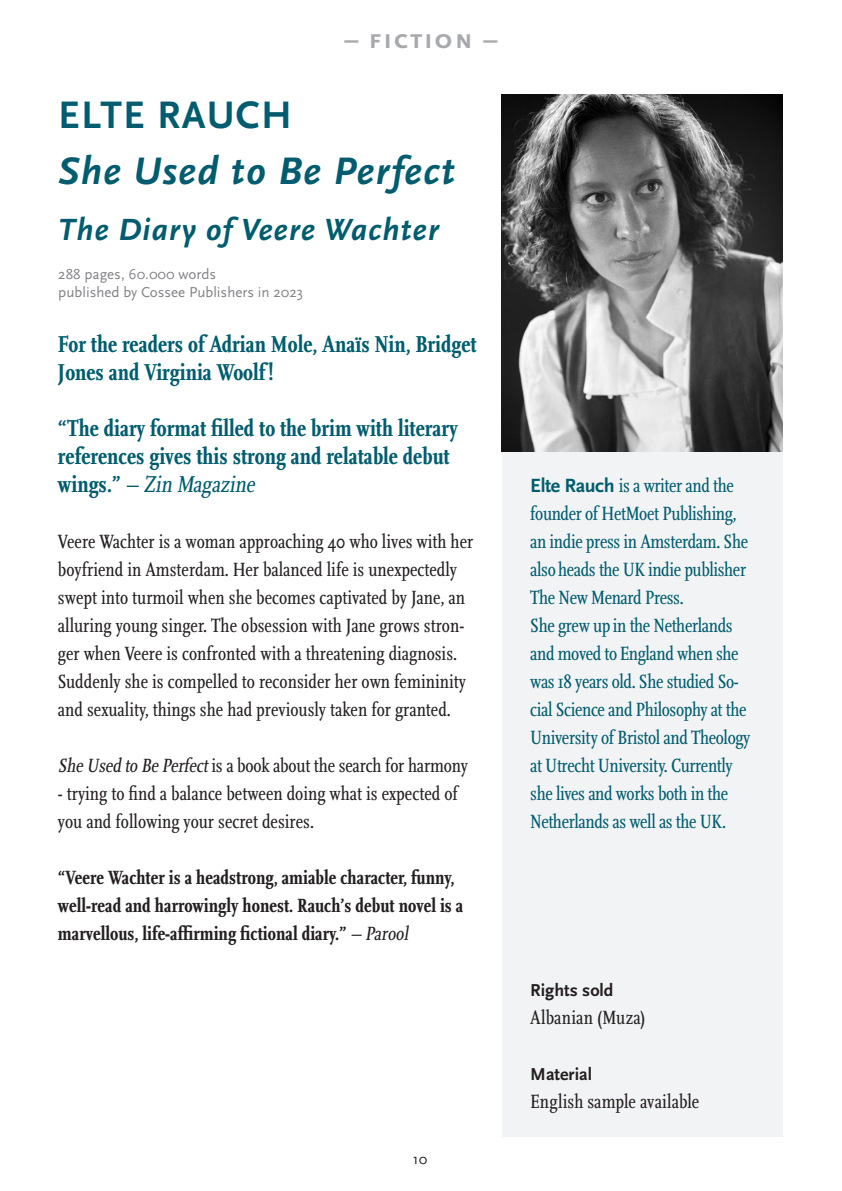
<style>
.page{position:relative;width:842px;height:1191px;background:#fff}
.page>*{position:absolute;margin:0;border:0;box-sizing:border-box;transform-origin:0 0}
.titel{font:italic 700 40px "Scala Sans Pro";letter-spacing:.03em;color:#005c6e}
.auteursnaam___titel{font:700 40px "Scala Sans Pro";letter-spacing:.03em;color:#005c6e}
.titel-2{font:italic 700 32px "Scala Sans Pro";letter-spacing:.03em;color:#005c6e}
.t1{font:700 28px "Scala Sans Pro";letter-spacing:.06em;color:#a8a9ad}
.QUOTE_KLEUR{font:700 condensed 24px/28px "Scala Pro";color:#005c6e}
.MATERIAL{font:condensed 20px/28px "Scala Pro";color:#231f20}
.t2{font:condensed 20px/28px "Scala Pro";letter-spacing:-.02em;color:#005c6e}
.t3{font:700 condensed 20px/28px "Scala Pro";color:#231f20}
.MATERIAL-2{font:18px "Scala Sans Bold LF";color:#231f20}
.INFO{font:15px "Scala Sans";color:#808285}
.t4{font:15px "Scala Sans";color:#231f20}
.s1{font-weight:400;font-style:italic}
.s2{font-style:italic}
.s3{font-family:"Scala Sans Pro";font-weight:700;font-stretch:normal}
</style>
<div class="page">
<div style="left:502px;top:451px;width:281px;height:685px;background:#f2f3f4"></div>
<img style="left:502px;top:94px;width:281px;height:357px">
<p class="t1" style="left:344px;top:23px;width:154px">– fiction –</p>
<p class="auteursnaam___titel" style="left:58px;top:92px;width:235px">ELTE RAUCH</p>
<p class="titel" style="left:58px;top:148px;width:398px">She Used to Be Perfect</p>
<p class="titel-2" style="left:58px;top:211px;width:382px">The Diary of Veere Wachter</p>
<p class="INFO" style="left:58px;top:266px;width:160px">288 pages, 60.000 words</p>
<p class="INFO" style="left:58px;top:284px;width:247px">published by Cossee Publishers in 2023</p>
<p class="QUOTE_KLEUR" style="left:58px;top:330px;width:420px">For the readers of Adrian Mole, Anaïs Nin, Bridget<br>Jones and Virginia Woolf!</p>
<p class="QUOTE_KLEUR" style="left:58px;top:414px;width:401px">“The diary format filled to the brim with literary references gives this strong and relatable debut wi n g s . ” <span class="s1">– Zin Magazine</span></p>
<p class="MATERIAL" style="left:58px;top:527px;width:417px">Veere Wachter is a woman approaching 40 who lives with her boyfriend in Amsterdam. Her balanced life is unexpectedly swept into turmoil when she becomes captivated by Jane, an alluring young singer. The obsession with Jane grows stron&shy;ger when Veere is confronted with a threatening diagnosis.<br>Suddenly she is compelled to reconsider her own femininity and sexuality, things she had previously taken for granted.</p>
<p class="MATERIAL" style="left:58px;top:751px;width:411px"><span class="s2">SheUsed to BePerfect</span>is a book about the search for harmony</p>
<p class="MATERIAL" style="left:58px;top:779px;width:401px">- trying to find a balance between doing what is expected of you and following your secret desires.</p>
<p class="t3" style="left:58px;top:863px;width:407px">“Veere Wachter is a headstrong, amiable character, funny, well-read and harrowingly honest. Rauch’s debut novel is a marvellous, life-affirming fictional diary.” <span class="s1">– Parool</span></p>
<p class="t4" style="left:413px;top:1151px;width:16px">10</p>
<p class="t2" style="left:530px;top:472px;width:219px"><span class="s3">Elte Rauch</span> is a writer and the founder of HetMoet Publishing, an indie press in Amsterdam. She also heads the UK indie publisher<br>The New Menard Press.</p>
<p class="t2" style="left:530px;top:612px;width:222px">She grew up in the Netherlands and moved to England when she was 18 years old. She studied So&shy;cial Science and Philosophy at the<br>University of Bristol and Theology at Utrecht University. Currently she lives and works both in the<br>Netherlands as well as the UK.</p>
<p class="MATERIAL-2" style="left:530px;top:980px;width:85px">Rights sold</p>
<p class="MATERIAL" style="left:530px;top:1003px;width:117px">Albanian (Muza)</p>
<p class="MATERIAL-2" style="left:530px;top:1064px;width:63px">Material</p>
<p class="MATERIAL" style="left:530px;top:1087px;width:171px">English sample available</p>
</div>
